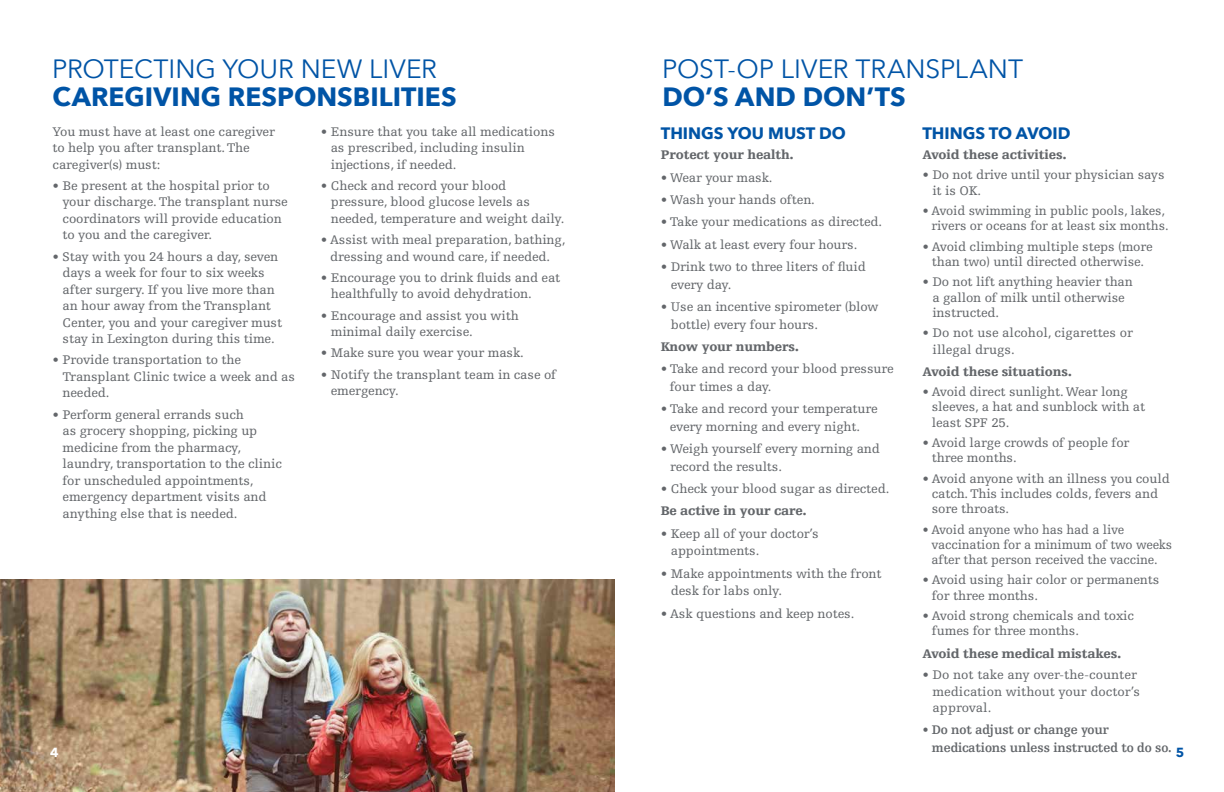
<style>
.page{position:relative;width:1224px;height:792px;background:#fff}
.page>*{position:absolute;margin:0;border:0;box-sizing:border-box;transform-origin:0 0}
.t1{font:26.4px "Avenir Next";color:#0054a6}
.t2{font:700 26.4px "Avenir Next";color:#0054a6}
.t3{font:700 16.5px "Avenir Next";color:#0054a6}
.t4{font:13.2px/16.5px "Egyptienne FLT Std";letter-spacing:-.01em;color:#63666a}
.t5{font:900 13.2px "Egyptienne FLT Std";letter-spacing:-.01em;color:#63666a}
.t6{font:700 13.2px/17.6px "Egyptienne FLT Std";letter-spacing:-.01em;color:#63666a;scale:.96 1}
.t7{font:700 13.2px "Avenir Next";color:#fff}
.t8{font:700 13.2px "Avenir Next";color:#0054a6}
</style>
<div class="page">
<img style="left:0;top:580px;width:614px;height:212px">
<h1 class="t1" style="left:52px;top:47px;width:386px">PROTECTING YOUR NEW LIVER</h1>
<h1 class="t2" style="left:53px;top:74px;width:406px">CAREGIVING RESPONSBILITIES</h1>
<h1 class="t1" style="left:662px;top:47px;width:363px">POST-OP LIVER TRANSPLANT</h1>
<h1 class="t2" style="left:663px;top:74px;width:245px">DO’S AND DON’TS</h1>
<p class="t4" style="left:53px;top:123px;width:224px">You must have at least one caregiver to help you after transplant. The caregiver(s) must:</p>
<p class="t4" style="left:63px;top:178px;width:227px;text-indent:-10px">• Be present at the hospital prior to your discharge. The transplant nurse coordinators will provide education to you and the caregiver.</p>
<p class="t4" style="left:63px;top:248px;width:221px;text-indent:-10px">• Stay with you 24 hours a day, seven days a week for four to six weeks after surgery. If you live more than an hour away from the Transplant Center, you and your caregiver must stay in Lexington during this time.</p>
<p class="t4" style="left:63px;top:352px;width:234px;text-indent:-10px">• Provide transportation to the<br>Transplant Clinic twice a week and as needed.</p>
<p class="t4" style="left:63px;top:406px;width:221px;text-indent:-10px">• Perform general errands such<br>as grocery shopping, picking up medicine from the pharmacy, laundry, transportation to the clinic for unscheduled appointments, emergency department visits and anything else that is needed.</p>
<p class="t4" style="left:331px;top:123px;width:226px;text-indent:-10px">• Ensure that you take all medications as prescribed, including insulin injections, if needed.</p>
<p class="t4" style="left:331px;top:178px;width:235px;text-indent:-10px">• Check and record your blood pressure, blood glucose levels as needed, temperature and weight daily.</p>
<p class="t4" style="left:321px;top:232px;width:246px;text-align:center">• Assist with meal preparation, bathing, dressing and wound care, if needed.</p>
<p class="t4" style="left:331px;top:270px;width:231px;text-indent:-10px">• Encourage you to drink fluids and eat healthfully to avoid dehydration.</p>
<p class="t4" style="left:331px;top:307px;width:190px;text-indent:-10px">• Encourage and assist you with minimal daily exercise.</p>
<p class="t4" style="left:321px;top:345px;width:205px">• Make sure you wear your mask.</p>
<p class="t4" style="left:331px;top:366px;width:227px;text-indent:-10px">• Notify the transplant team in case of emergency.</p>
<p class="t3" style="left:661px;top:118px;width:187px">THINGS YOU MUST DO</p>
<p class="t5" style="left:661px;top:148px;width:134px">Protect your health.</p>
<p class="t4" style="left:661px;top:169px;width:113px">• Wear your mask.</p>
<p class="t4" style="left:661px;top:192px;width:156px">• Wash your hands often.</p>
<p class="t4" style="left:661px;top:214px;width:223px">• Take your medications as directed.</p>
<p class="t4" style="left:661px;top:236px;width:198px">• Walk at least every four hours.</p>
<p class="t4" style="left:671px;top:258px;width:197px;line-height:17.6px;text-indent:-10px">• Drink two to three liters of fluid every day.</p>
<p class="t4" style="left:671px;top:298px;width:209px;line-height:17.6px;text-indent:-10px">• Use an incentive spirometer (blow bottle) every four hours.</p>
<p class="t5" style="left:661px;top:339px;width:140px">Know your numbers.</p>
<p class="t4" style="left:670px;top:360px;width:226px;line-height:17.6px;text-indent:-9px">• Take and record your blood pressure four times a day.</p>
<p class="t4" style="left:670px;top:400px;width:210px;line-height:17.6px;text-indent:-9px">• Take and record your temperature every morning and every night.</p>
<p class="t4" style="left:670px;top:440px;width:211px;line-height:17.6px;text-indent:-9px">• Weigh yourself every morning and record the results.</p>
<p class="t4" style="left:661px;top:481px;width:230px">• Check your blood sugar as directed.</p>
<p class="t5" style="left:661px;top:504px;width:147px">Be active in your care.</p>
<p class="t4" style="left:671px;top:525px;width:149px;line-height:17.6px;text-indent:-10px">• Keep all of your doctor’s appointments.</p>
<p class="t4" style="left:671px;top:565px;width:212px;line-height:17.6px;text-indent:-10px">• Make appointments with the front desk for labs only.</p>
<p class="t4" style="left:661px;top:605px;width:195px">• Ask questions and keep notes.</p>
<p class="t3" style="left:922px;top:118px;width:150px">THINGS TO AVOID</p>
<p class="t5" style="left:922px;top:148px;width:146px">Avoid these activities.</p>
<p class="t4" style="left:932px;top:168px;width:234px;line-height:15.4px;text-indent:-10px">• Do not drive until your physician says it is OK.</p>
<p class="t4" style="left:922px;top:203px;width:248px;line-height:15.4px;text-align:right">• Avoid swimming in public pools, lakes, rivers or oceans for at least six months.</p>
<p class="t4" style="left:922px;top:239px;width:232px;line-height:15.4px;text-align:center">• Avoid climbing multiple steps (more than two) until directed otherwise.</p>
<p class="t4" style="left:932px;top:274px;width:202px;line-height:15.4px;text-indent:-10px">• Do not lift anything heavier than a gallon of milk until otherwise instructed.</p>
<p class="t4" style="left:933px;top:325px;width:202px;text-indent:-10px">• Do not use alcohol, cigarettes or illegal drugs.</p>
<p class="t5" style="left:922px;top:364px;width:151px">Avoid these situations.</p>
<p class="t4" style="left:932px;top:384px;width:215px;line-height:15.4px;text-indent:-10px">• Avoid direct sunlight. Wear long sleeves, a hat and sunblock with at least SPF 25.</p>
<p class="t4" style="left:932px;top:435px;width:199px;line-height:15.4px;text-indent:-10px">• Avoid large crowds of people for three months.</p>
<p class="t4" style="left:932px;top:471px;width:239px;line-height:15.4px;text-indent:-10px">• Avoid anyone with an illness you could catch. This includes colds, fevers and sore throats.</p>
<p class="t4" style="left:932px;top:522px;width:242px;line-height:15.4px;text-indent:-9px">• Avoid anyone who has had a live vaccination for a minimum of two weeks after that person received the vaccine.</p>
<p class="t4" style="left:932px;top:573px;width:229px;line-height:15.4px;text-indent:-10px">• Avoid using hair color or permanents for three months.</p>
<p class="t4" style="left:932px;top:608px;width:204px;line-height:15.4px;text-indent:-10px">• Avoid strong chemicals and toxic fumes for three months.</p>
<p class="t5" style="left:922px;top:646px;width:200px">Avoid these medical mistakes.</p>
<p class="t4" style="left:933px;top:667px;width:209px;text-indent:-10px">• Do not take any over-the-counter medication without your doctor’s approval.</p>
<p class="t6" style="left:932px;top:721px;width:251px;text-indent:-10px">• Do not adjust or change your medications unless instructed to do so.</p>
<p class="t7" style="left:50px;top:741px;width:10px">4</p>
<p class="t8" style="left:1176px;top:741px;width:10px">5</p>
</div>
